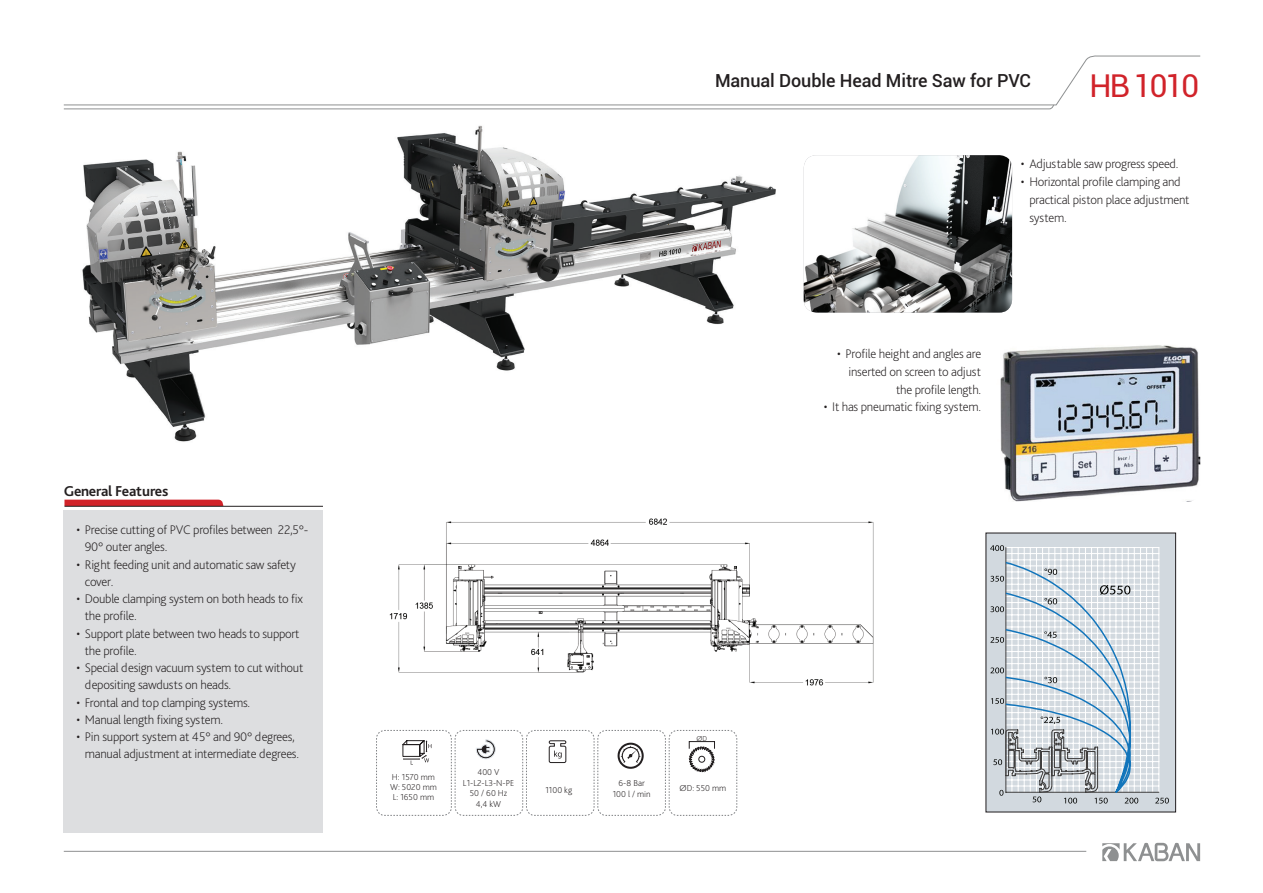
<style>
.page{position:relative;width:1263px;height:893px;background:#fff}
.page>*{position:absolute;margin:0;border:0;box-sizing:border-box;transform-origin:0 0}
.t1{font:31.5px "Roboto";letter-spacing:-.06em;color:#d1232a}
.t2{font:500 18px "Roboto";letter-spacing:-.005em;color:#231f20}
.t3{font:700 15px "Bliss Pro";letter-spacing:-.02em;color:#231f20}
.t4{font:200 13.05px/17.2px "Bliss Pro";letter-spacing:-.02em;color:#231f20}
.t5{font:200 9px/10.5px "Bliss Pro";color:#231f20;text-align:center}
.t6{font:200 9px "Bliss Pro";color:#231f20;scale:1.08 1}
.t7{font:200 7.5px "Bliss Pro";color:#231f20;scale:1.08 1}
</style>
<div class="page">
<div style="left:986px;top:533px;width:190px;height:279px;background:#d2d9df;border:1px solid #211d1f"></div>
<hr style="left:1152px;top:547px;width:1px;height:245px;background:#fff">
<hr style="left:1006px;top:553px;width:153px;height:1px;background:#fff">
<hr style="left:1006px;top:560px;width:153px;height:1px;background:#fff">
<hr style="left:1006px;top:566px;width:153px;height:1px;background:#fff">
<hr style="left:1006px;top:572px;width:153px;height:1px;background:#fff">
<hr style="left:1006px;top:584px;width:153px;height:1px;background:#fff">
<hr style="left:1006px;top:590px;width:153px;height:1px;background:#fff">
<hr style="left:1006px;top:596px;width:153px;height:1px;background:#fff">
<hr style="left:1006px;top:602px;width:153px;height:1px;background:#fff">
<hr style="left:1006px;top:615px;width:153px;height:1px;background:#fff">
<hr style="left:1006px;top:621px;width:153px;height:1px;background:#fff">
<hr style="left:1006px;top:627px;width:153px;height:1px;background:#fff">
<hr style="left:1006px;top:633px;width:153px;height:1px;background:#fff">
<hr style="left:1006px;top:645px;width:153px;height:1px;background:#fff">
<hr style="left:1006px;top:651px;width:153px;height:1px;background:#fff">
<hr style="left:1006px;top:657px;width:153px;height:1px;background:#fff">
<hr style="left:1006px;top:663px;width:153px;height:1px;background:#fff">
<hr style="left:1006px;top:676px;width:153px;height:1px;background:#fff">
<hr style="left:1006px;top:682px;width:153px;height:1px;background:#fff">
<hr style="left:1006px;top:688px;width:153px;height:1px;background:#fff">
<hr style="left:1006px;top:694px;width:153px;height:1px;background:#fff">
<hr style="left:1006px;top:706px;width:153px;height:1px;background:#fff">
<hr style="left:1006px;top:712px;width:153px;height:1px;background:#fff">
<hr style="left:1006px;top:719px;width:153px;height:1px;background:#fff">
<hr style="left:1006px;top:725px;width:153px;height:1px;background:#fff">
<hr style="left:1006px;top:737px;width:153px;height:1px;background:#fff">
<hr style="left:1006px;top:743px;width:153px;height:1px;background:#fff">
<hr style="left:1006px;top:749px;width:153px;height:1px;background:#fff">
<hr style="left:1006px;top:755px;width:153px;height:1px;background:#fff">
<hr style="left:1006px;top:767px;width:153px;height:1px;background:#fff">
<hr style="left:1006px;top:774px;width:153px;height:1px;background:#fff">
<hr style="left:1006px;top:780px;width:153px;height:1px;background:#fff">
<hr style="left:1006px;top:786px;width:153px;height:1px;background:#fff">
<hr style="left:1158px;top:547px;width:1px;height:245px;background:#fff">
<hr style="left:1006px;top:578px;width:153px;height:1px;background:#fff">
<hr style="left:1006px;top:639px;width:153px;height:1px;background:#fff">
<hr style="left:1006px;top:700px;width:153px;height:1px;background:#fff">
<hr style="left:1006px;top:761px;width:153px;height:1px;background:#fff">
<hr style="left:1006px;top:547px;width:153px;height:1px;background:#fff">
<hr style="left:1006px;top:608px;width:153px;height:1px;background:#fff">
<hr style="left:1006px;top:670px;width:153px;height:1px;background:#fff">
<hr style="left:1006px;top:731px;width:153px;height:1px;background:#fff">
<hr style="left:1146px;top:547px;width:1px;height:245px;background:#fff">
<hr style="left:1140px;top:547px;width:1px;height:245px;background:#fff">
<hr style="left:1134px;top:547px;width:1px;height:245px;background:#fff">
<hr style="left:1122px;top:547px;width:1px;height:245px;background:#fff">
<hr style="left:1116px;top:547px;width:1px;height:245px;background:#fff">
<hr style="left:1110px;top:547px;width:1px;height:245px;background:#fff">
<hr style="left:1103px;top:547px;width:1px;height:245px;background:#fff">
<hr style="left:1091px;top:547px;width:1px;height:245px;background:#fff">
<hr style="left:1085px;top:547px;width:1px;height:245px;background:#fff">
<hr style="left:1079px;top:547px;width:1px;height:245px;background:#fff">
<hr style="left:1073px;top:547px;width:1px;height:245px;background:#fff">
<hr style="left:1061px;top:547px;width:1px;height:245px;background:#fff">
<hr style="left:1054px;top:547px;width:1px;height:245px;background:#fff">
<hr style="left:1048px;top:547px;width:1px;height:245px;background:#fff">
<hr style="left:1042px;top:547px;width:1px;height:245px;background:#fff">
<hr style="left:1030px;top:547px;width:1px;height:245px;background:#fff">
<hr style="left:1024px;top:547px;width:1px;height:245px;background:#fff">
<hr style="left:1018px;top:547px;width:1px;height:245px;background:#fff">
<hr style="left:1012px;top:547px;width:1px;height:245px;background:#fff">
<hr style="left:1097px;top:547px;width:1px;height:245px;background:#fff">
<hr style="left:1036px;top:547px;width:1px;height:245px;background:#fff">
<hr style="left:1128px;top:547px;width:1px;height:245px;background:#fff">
<hr style="left:1067px;top:547px;width:1px;height:245px;background:#fff">
<hr style="left:1005px;top:547px;width:1px;height:245px;background:#403f3f">
<hr style="left:1006px;top:792px;width:153px;height:1px;background:#403f3f">
<svg style="left:990px;top:545px;width:14px;height:6px"></svg>
<svg style="left:1155px;top:798px;width:14px;height:5px"></svg>
<svg style="left:990px;top:561px;width:148px;height:242px"></svg>
<svg style="left:63px;top:106px;width:991px;height:4px"></svg>
<svg style="left:63px;top:55px;width:1138px;height:51px"></svg>
<svg style="left:1102px;top:842px;width:98px;height:19px"></svg>
<hr style="left:64px;top:851px;width:1022px;height:1px;background:#8e9091">
<svg style="left:376px;top:730px;width:361px;height:86px"></svg>
<img style="left:1000px;top:345px;width:200px;height:157px">
<img style="left:804px;top:155px;width:208px;height:158px">
<img style="left:82px;top:125px;width:694px;height:317px">
<div style="left:64px;top:510px;width:259px;height:322px;background:#dddee0"></div>
<svg style="left:64px;top:500px;width:160px;height:6px"></svg>
<hr style="left:64px;top:506px;width:259px;height:1px;background:#231f20">
<img style="left:389px;top:518px;width:485px;height:168px">
<p class="t3" style="left:64px;top:482px;width:106px">General Features</p>
<p class="t4" style="left:85px;top:521px;width:225px;text-indent:-9px">• Precise cutting of PVC profiles between 22,5°-<br>90° outer angles.</p>
<p class="t4" style="left:85px;top:555px;width:212px;text-indent:-9px">• Right feeding unit and automatic saw safety cover.</p>
<p class="t4" style="left:85px;top:590px;width:220px;text-indent:-9px">• Double clamping system on both heads to fix the profile.</p>
<p class="t4" style="left:85px;top:624px;width:216px;text-indent:-9px">• Support plate between two heads to support the profile.</p>
<p class="t4" style="left:85px;top:659px;width:220px;text-indent:-9px">• Special design vacuum system to cut without depositing sawdusts on heads.</p>
<p class="t4" style="left:76px;top:693px;width:175px">• Frontal and top clamping systems.</p>
<p class="t4" style="left:76px;top:711px;width:148px">• Manual length fixing system.</p>
<p class="t4" style="left:85px;top:728px;width:216px;text-indent:-9px">• Pin support system at 45° and 90° degrees, manual adjustment at intermediate degrees.</p>
<h2 class="t2" style="left:715px;top:68px;width:317px">Manual Double Head Mitre Saw for PVC</h2>
<h1 class="t1" style="left:1089px;top:64px;width:111px">HB 1010</h1>
<p class="t4" style="left:1021px;top:154px;width:159px">• Adjustable saw progress speed.</p>
<p class="t4" style="left:1029px;top:172px;width:162px;line-height:18px;text-indent:-9px">• Horizontal profile clamping and practical piston place adjustment system.</p>
<p class="t4" style="left:837px;top:345px;width:146px;line-height:18px;text-align:right">• Profile height and angles are inserted on screen to adjust the profile length.</p>
<p class="t4" style="left:824px;top:397px;width:159px">• It has pneumatic fixing system.</p>
<p class="t7" style="left:696px;top:733px;width:11px">ØD</p>
<p class="t5" style="left:463px;top:767px;width:53px">400 V<br>L1-L2-L3-N-PE<br>50 / 60 Hz<br>4,4 kW</p>
<p class="t5" style="left:613px;top:778px;width:40px">6-8 Bar<br>100 l / min</p>
<p class="t5" style="left:390px;top:772px;width:48px;line-height:9.8px;text-align:left">H: 1570 mm<br>W: 5020 mm<br>L: 1650 mm</p>
<p class="t6" style="left:679px;top:782px;width:45px">ØD: 550 mm</p>
<p class="t5" style="left:545px;top:784px;width:28px">1100 kg</p>
</div>
